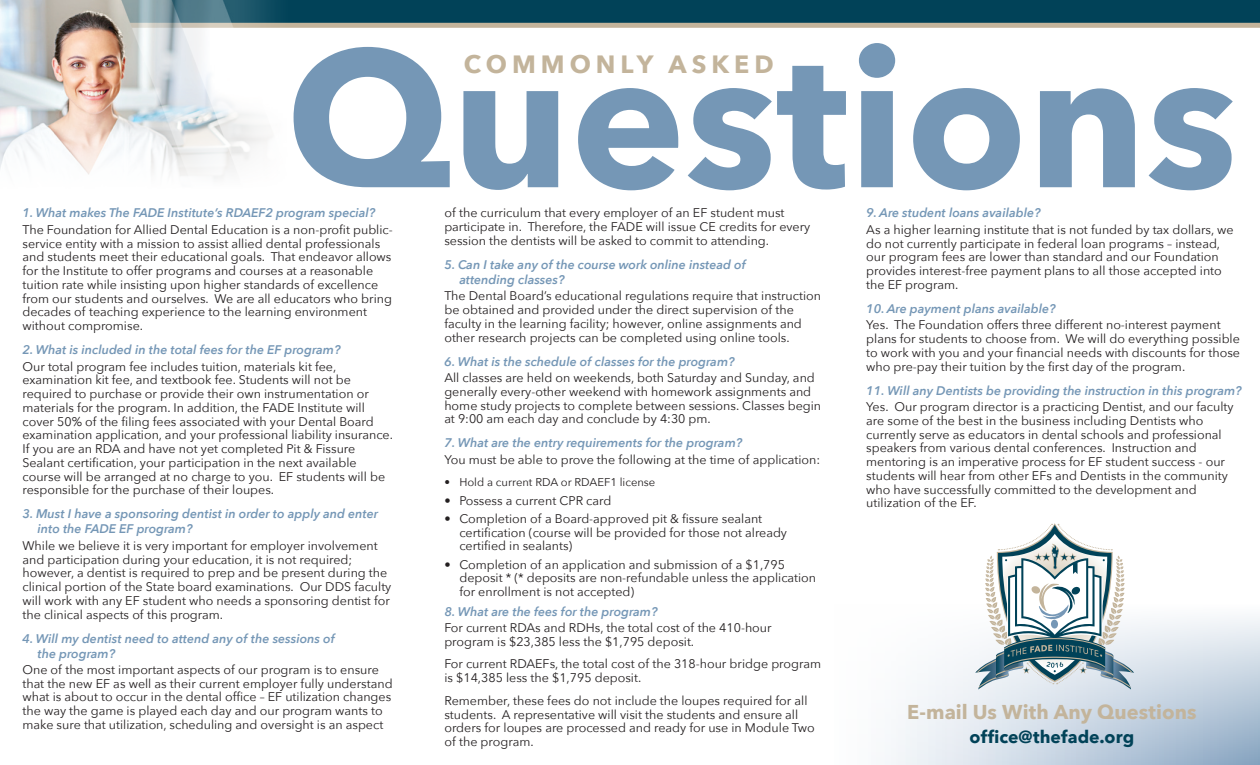
<style>
.page{position:relative;width:1260px;height:765px;background:#fff}
.page>*{position:absolute;margin:0;border:0;box-sizing:border-box;transform-origin:0 0}
.t1{font:700 193px "Avenir Next";color:#7597b6}
.t2{font:700 25px "Avenir Next";letter-spacing:.2em;color:#c3b49b}
.Question_Text{font:700 20px "Avenir Next";color:#c3b49b}
.t3{font:700 17.5px "Avenir Next";letter-spacing:.01em;color:#014258}
.Question_Text-2{font:12.5px/13.8px "Avenir Next";color:#231f20}
.Question{font:italic 600 12.5px/15px "Avenir Next";color:#7597b6}
.t4{font:11.25px "Avenir Next";color:#231f20}
</style>
<div class="page">
<svg style="left:885px;top:617px;width:375px;height:148px"></svg>
<div style="left:0;top:0;width:1260px;height:25px;background:#014258"></div>
<div style="left:0;top:23px;width:1260px;height:5px;background:#c3b49b"></div>
<img style="left:0;top:0;width:292px;height:179px">
<svg style="left:975px;top:523px;width:159px;height:167px"></svg>
<p class="t1" style="left:287px;top:-47px;width:952px">Questions</p>
<p class="t2" style="left:464px;top:43px;width:311px">COMMONLY ASKED</p>
<p class="Question" style="left:22px;top:205px;width:354px">1. What makes The FADE Institute’s RDAEF2 program special?</p>
<p class="Question_Text-2" style="left:22px;top:222px;width:372px">The Foundation for Allied Dental Education is a non-profit public&shy;service entity with a mission to assist allied dental professionals and students meet their educational goals. That endeavor allows for the Institute to offer programs and courses at a reasonable tuition rate while insisting upon higher standards of excellence from our students and ourselves. We are all educators who bring decades of teaching experience to the learning environment without compromise.</p>
<p class="Question" style="left:22px;top:342px;width:320px">2. What is included in the total fees for the EF program?</p>
<p class="Question_Text-2" style="left:22px;top:359px;width:372px">Our total program fee includes tuition, materials kit fee, examination kit fee, and textbook fee. Students will not be required to purchase or provide their own instrumentation or materials for the program. In addition, the FADE Institute will cover 50% of the filing fees associated with your Dental Board examination application, and your professional liability insurance.<br>If you are an RDA and have not yet completed Pit &amp; Fissure Sealant certification, your participation in the next available course will be arranged at no charge to you. EF students will be responsible for the purchase of their loupes.</p>
<p class="Question" style="left:38px;top:506px;width:342px;text-indent:-15px">3. Must I have a sponsoring dentist in order to apply and enter into the FADE EF program?</p>
<p class="Question_Text-2" style="left:22px;top:538px;width:370px">While we believe it is very important for employer involvement and participation during your education, it is not required; however, a dentist is required to prep and be present during the clinical portion of the State board examinations. Our DDS faculty will work with any EF student who needs a sponsoring dentist for the clinical aspects of this program.</p>
<p class="Question" style="left:38px;top:630px;width:299px;text-indent:-15px">4. Will my dentist need to attend any of the sessions of the program?</p>
<p class="Question_Text-2" style="left:22px;top:662px;width:372px">One of the most important aspects of our program is to ensure that the new EF as well as their current employer fully understand what is about to occur in the dental office – EF utilization changes the way the game is played each day and our program wants to make sure that utilization, scheduling and oversight is an aspect</p>
<p class="Question_Text-2" style="left:444px;top:206px;width:367px">of the curriculum that every employer of an EF student must participate in. Therefore, the FADE will issue CE credits for every session the dentists will be asked to commit to attending.</p>
<p class="Question" style="left:459px;top:257px;width:288px;text-indent:-15px">5. Can I take any of the course work online instead of attending classes?</p>
<p class="Question_Text-2" style="left:444px;top:289px;width:378px">The Dental Board’s educational regulations require that instruction be obtained and provided under the direct supervision of the faculty in the learning facility; however, online assignments and other research projects can be completed using online tools.</p>
<p class="Question" style="left:444px;top:353px;width:292px">6. What is the schedule of classes for the program?</p>
<p class="Question_Text-2" style="left:444px;top:370px;width:378px">All classes are held on weekends, both Saturday and Sunday, and generally every-other weekend with homework assignments and home study projects to complete between sessions. Classes begin at 9:00 am each day and conclude by 4:30 pm.</p>
<p class="Question" style="left:444px;top:435px;width:299px">7. What are the entry requirements for the program?</p>
<p class="Question_Text-2" style="left:444px;top:452px;width:377px">You must be able to prove the following at the time of application:</p>
<p class="t4" style="left:444px;top:473px;width:213px">• Hold a current RDA or RDAEF1 license</p>
<p class="Question_Text-2" style="left:444px;top:493px;width:169px">• Possess a current CPR card</p>
<p class="Question_Text-2" style="left:459px;top:511px;width:329px;text-indent:-15px">• Completion of a Board-approved pit &amp; fissure sealant certification (course will be provided for those not already certified in sealants)</p>
<p class="Question_Text-2" style="left:459px;top:557px;width:358px;text-indent:-15px">• Completion of an application and submission of a $1,795 deposit * (* deposits are non-refundable unless the application for enrollment is not accepted)</p>
<p class="Question" style="left:444px;top:603px;width:215px">8. What are the fees for the program?</p>
<p class="Question_Text-2" style="left:444px;top:620px;width:329px">For current RDAs and RDHs, the total cost of the 410-hour program is $23,385 less the $1,795 deposit.</p>
<p class="Question_Text-2" style="left:444px;top:657px;width:378px">For current RDAEFs, the total cost of the 318-hour bridge program is $14,385 less the $1,795 deposit.</p>
<p class="Question_Text-2" style="left:444px;top:693px;width:372px">Remember, these fees do not include the loupes required for all students. A representative will visit the students and ensure all orders for loupes are processed and ready for use in Module Two of the program.</p>
<p class="Question" style="left:866px;top:205px;width:176px">9. Are student loans available?</p>
<p class="Question_Text-2" style="left:866px;top:222px;width:369px">As a higher learning institute that is not funded by tax dollars, we do not currently participate in federal loan programs – instead, our program fees are lower than standard and our Foundation provides interest-free payment plans to all those accepted into the EF program.</p>
<p class="Question" style="left:866px;top:301px;width:191px">10. Are payment plans available?</p>
<p class="Question_Text-2" style="left:866px;top:318px;width:375px">Yes. The Foundation offers three different no-interest payment plans for students to choose from. We will do everything possible to work with you and your financial needs with discounts for those who pre-pay their tuition by the first day of the program.</p>
<p class="Question" style="left:866px;top:382px;width:377px">11. Will any Dentists be providing the instruction in this program?</p>
<p class="Question_Text-2" style="left:866px;top:399px;width:369px">Yes. Our program director is a practicing Dentist, and our faculty are some of the best in the business including Dentists who currently serve as educators in dental schools and professional speakers from various dental conferences. Instruction and mentoring is an imperative process for EF student success - our students will hear from other EFs and Dentists in the community who have successfully committed to the development and utilization of the EF.</p>
<p class="Question_Text" style="left:907px;top:694px;width:291px">E-mail Us With Any Questions</p>
<p class="t3" style="left:969px;top:721px;width:166px">office@thefade.org</p>
</div>
